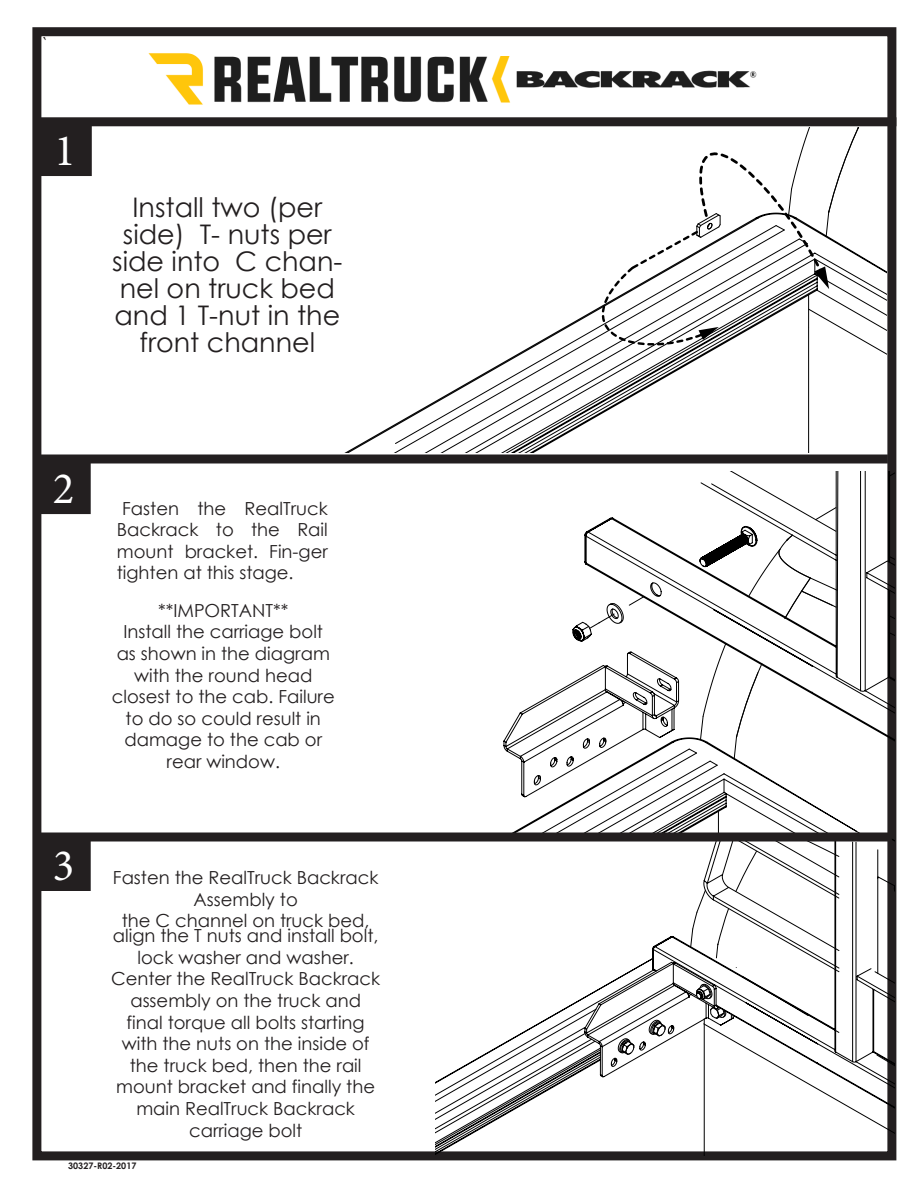
<style>
.page{position:relative;width:918px;height:1188px;background:#fff}
.page>*{position:absolute;margin:0;border:0;box-sizing:border-box;transform-origin:0 0}
.t1{font:45px "Minion Pro";color:#fff}
.t2{font:27px/27px "Century Gothic";color:#231f20;text-align:center}
.t3{font:18px/21.6px "Century Gothic";color:#231f20;text-align:center}
.t4{font:18px "Minion Pro";color:#231f20}
.t5{font:700 9px "Century Gothic";color:#231f20}
</style>
<div class="page">
<div style="left:32px;top:27px;width:864px;height:1133px;border:9px solid #231f20"></div>
<div style="left:35px;top:117px;width:861px;height:9px;background:#231f20"></div>
<svg style="left:311px;top:472px;width:584px;height:684px"></svg>
<div style="left:37px;top:838px;width:53px;height:52px;background:#231f20"></div>
<div style="left:37px;top:837px;width:54px;height:54px;border:2px solid #231f20"></div>
<div style="left:37px;top:461px;width:53px;height:52px;background:#231f20"></div>
<div style="left:37px;top:460px;width:54px;height:54px;border:2px solid #231f20"></div>
<div style="left:39px;top:123px;width:52px;height:52px;background:#231f20"></div>
<div style="left:38px;top:122px;width:54px;height:54px;border:2px solid #231f20"></div>
<div style="left:37px;top:454px;width:851px;height:10px;background:#231f20"></div>
<div style="left:40px;top:832px;width:852px;height:10px;background:#231f20"></div>
<svg style="left:356px;top:329px;width:205px;height:124px"></svg>
<svg style="left:561px;top:127px;width:326px;height:326px"></svg>
<img style="left:148px;top:53px;width:609px;height:52px">
<p class="t4" style="left:41px;top:31px;width:9px">`</p>
<p class="t1" style="left:54px;top:121px;width:23px">1</p>
<p class="t2" style="left:112px;top:193px;width:232px">Install two (per side) T- nuts per side into C chan&shy;nel on truck bed and 1 T-nut in the front channel</p>
<p class="t1" style="left:53px;top:459px;width:23px">2</p>
<p class="t3" style="left:117px;top:497px;width:213px;text-align:justify;text-indent:5px">Fasten the RealTruck Backrack to the Rail mount bracket. Fin-ger tighten at this stage.</p>
<p class="t3" style="left:158px;top:599px;width:132px">**IMPORTANT**</p>
<p class="t3" style="left:112px;top:621px;width:224px">Install the carriage bolt as shown in the diagram with the round head closest to the cab. Failure to do so could result in damage to the cab or rear window.</p>
<p class="t1" style="left:53px;top:836px;width:23px">3</p>
<p class="t3" style="left:113px;top:866px;width:267px">Fasten the RealTruck Backrack<br>Assembly to<br>the C channel on truck bed,</p>
<p class="t3" style="left:111px;top:925px;width:271px">align the T nuts and install bolt, lock washer and washer.<br>Center the RealTruck Backrack assembly on the truck and final torque all bolts starting with the nuts on the inside of the truck bed, then the rail mount bracket and finally the main RealTruck Backrack carriage bolt</p>
<p class="t5" style="left:68px;top:1159px;width:70px">30327-R02-2017</p>
</div>
